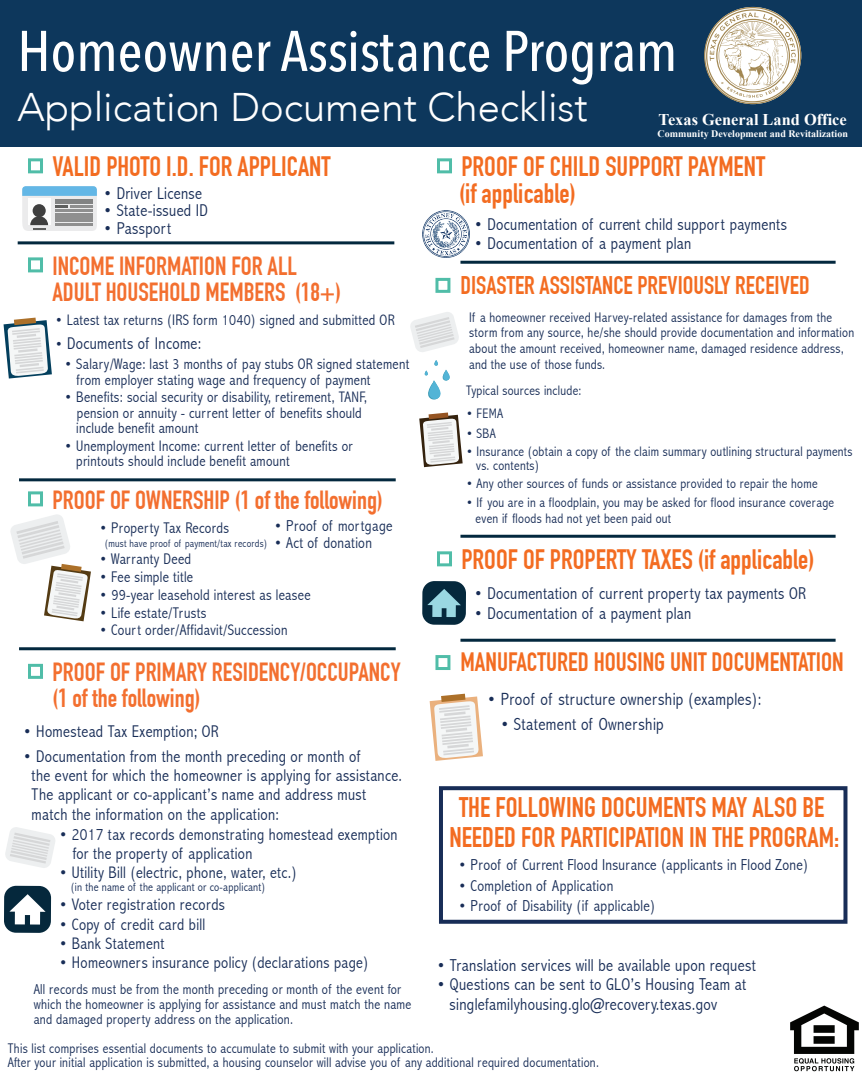
<style>
.page{position:relative;width:862px;height:1076px;background:#fff}
.page>*{position:absolute;margin:0;border:0;box-sizing:border-box;transform-origin:0 0}
.t1{font:500 56.7px "Avenir Next Condensed";color:#fff}
.t2{font:300 39.9px "Avenir";color:#fff}
.t3{font:700 27.7px/30.2px "DIN Condensed";color:#f36c21;text-align:center}
.t4{font:700 27.5px/27px "DIN Condensed";color:#f36c21}
.t5{font:700 26px "DIN Condensed";color:#f36c21}
.t6{font:700 25.7px/25.8px "DIN Condensed";color:#f36f2f}
.t7{font:700 25px "DIN Condensed";color:#f36c21}
.t8{font:300 condensed 17.7px "Abadi";letter-spacing:.02em;color:#182d57}
.t9{font:300 condensed 17.2px/19.8px "Abadi";letter-spacing:.02em;color:#182d57}
.t10{font:300 condensed 17.1px "Abadi";letter-spacing:.02em;color:#182d57}
.t11{font:300 condensed 17px/19.1px "Abadi";letter-spacing:.02em;color:#182d57}
.t12{font:300 condensed 16.7px/19.1px "Abadi";letter-spacing:.02em;color:#182d57}
.t13{font:700 16.4px "Times New Roman";color:#fff}
.t14{font:300 condensed 15.9px "Abadi";letter-spacing:.02em;color:#182d57}
.t15{font:300 condensed 15.8px "Abadi";letter-spacing:.02em;color:#182d57}
.t16{font:300 condensed 15.4px "Abadi";letter-spacing:.02em;color:#182d57}
.t17{font:300 condensed 15.2px/15.4px "Abadi";letter-spacing:.02em;color:#182d57}
.t18{font:300 condensed 14.4px/14.8px "Abadi";letter-spacing:.02em;color:#182d57}
.t19{font:300 condensed 14px/14.7px "Abadi";letter-spacing:.02em;color:#182d57}
.t20{font:300 condensed 13.9px/16px "Abadi";letter-spacing:.02em;color:#182d57}
.t21{font:300 condensed 13.8px/13.8px "Abadi";letter-spacing:.02em;color:#182d57}
.t22{font:300 condensed 12px "Abadi";letter-spacing:.02em;color:#182d57}
.t23{font:300 condensed 10.8px "Abadi";letter-spacing:.02em;color:#182d57}
.t24{font:700 10px "Times New Roman";color:#fff}
.s1{font-size:15.2px}
.s2{font-style:inherit}
</style>
<div class="page">
<div style="left:0;top:0;width:862px;height:146px;background:#0d375c"></div>
<svg style="left:410px;top:312px;width:49px;height:40px"></svg>
<svg style="left:5px;top:827px;width:50px;height:41px"></svg>
<svg style="left:704px;top:7px;width:97px;height:97px"></svg>
<svg style="left:22px;top:186px;width:75px;height:45px;background:#adc1cd"></svg>
<hr style="left:70px;top:205px;width:22px;height:3px;background:#8f8f8f">
<hr style="left:55px;top:210px;width:37px;height:2px;background:#8f8f8f">
<hr style="left:55px;top:213px;width:37px;height:2px;background:#8f8f8f">
<hr style="left:55px;top:216px;width:37px;height:2px;background:#8f8f8f">
<hr style="left:55px;top:220px;width:37px;height:2px;background:#8f8f8f">
<hr style="left:55px;top:223px;width:37px;height:2px;background:#8f8f8f">
<div style="left:28px;top:158px;width:15px;height:15px;border:3px solid #50bda8"></div>
<div style="left:437px;top:158px;width:15px;height:15px;border:3px solid #50bda8"></div>
<div style="left:435px;top:278px;width:15px;height:15px;border:3px solid #50bda8"></div>
<div style="left:435px;top:655px;width:15px;height:15px;border:3px solid #50bda8"></div>
<div style="left:437px;top:551px;width:15px;height:15px;border:3px solid #50bda8"></div>
<div style="left:28px;top:257px;width:15px;height:15px;border:3px solid #50bda8"></div>
<hr style="left:18px;top:241px;width:376px;height:3px;background:#03283e">
<hr style="left:460px;top:639px;width:376px;height:3px;background:#03283e">
<hr style="left:460px;top:261px;width:376px;height:3px;background:#03283e">
<hr style="left:460px;top:535px;width:376px;height:3px;background:#03283e">
<hr style="left:19px;top:478px;width:377px;height:3px;background:#03283e">
<div style="left:28px;top:491px;width:15px;height:15px;border:3px solid #50bda8"></div>
<div style="left:28px;top:664px;width:15px;height:15px;border:3px solid #50bda8"></div>
<hr style="left:19px;top:647px;width:377px;height:3px;background:#03283e">
<svg style="left:4px;top:318px;width:48px;height:61px"></svg>
<svg style="left:430px;top:694px;width:53px;height:67px"></svg>
<svg style="left:10px;top:514px;width:81px;height:107px"></svg>
<div style="left:4px;top:886px;width:47px;height:47px;background:#05283c;border-radius:12px"></div>
<svg style="left:9px;top:894px;width:37px;height:30px"></svg>
<div style="left:439px;top:786px;width:408px;height:138px;border:4px solid #182d57"></div>
<svg style="left:419px;top:412px;width:44px;height:55px"></svg>
<div style="left:422px;top:581px;width:44px;height:44px;background:#05283c;border-radius:12px"></div>
<svg style="left:427px;top:589px;width:34px;height:28px"></svg>
<svg style="left:424px;top:360px;width:26px;height:40px"></svg>
<img style="left:790px;top:1005px;width:69px;height:67px">
<img style="left:422px;top:210px;width:48px;height:48px">
<h1 class="t1" style="left:17px;top:17px;width:661px">Homeowner Assistance Program</h1>
<h2 class="t2" style="left:17px;top:84px;width:572px">Application Document Checklist</h2>
<p class="t13" style="left:659px;top:108px;width:190px">Texas General Land Office</p>
<p class="t24" style="left:658px;top:126px;width:192px">Community Development and Revitalization</p>
<h3 class="t4" style="left:52px;top:153px;width:280px">VALID PHOTO I.D. FOR APPLICANT</h3>
<h3 class="t4" style="left:459px;top:153px;width:307px">PROOF OF CHILD SUPPORT PAYMENT (if applicable)</h3>
<p class="t10" style="left:104px;top:183px;width:100px">• Driver License</p>
<p class="t10" style="left:104px;top:200px;width:106px">• State-issued ID</p>
<p class="t10" style="left:104px;top:218px;width:69px">• Passport</p>
<p class="t10" style="left:474px;top:214px;width:314px">• Documentation of current child support payments</p>
<p class="t10" style="left:474px;top:233px;width:219px">• Documentation of a payment plan</p>
<h3 class="t6" style="left:52px;top:253px;width:290px">INCOME INFORMATION FOR ALL<br>ADULT HOUSEHOLD MEMBERS (18+)</h3>
<p class="t17" style="left:55px;top:312px;width:341px">• Latest tax returns (IRS form 1040) signed and submitted OR</p>
<p class="t11" style="left:55px;top:333px;width:148px"><span class="s1">•</span> Documents of Income:</p>
<p class="t17" style="left:77px;top:357px;width:334px;text-indent:-12px">• Salary/Wage: last 3 months of pay stubs OR signed statement from employer stating wage and frequency of payment</p>
<p class="t17" style="left:76px;top:390px;width:292px;text-indent:-12px">• Benefits: social security or disability, retirement, TANF, pension or annuity - current letter of benefits should include benefit amount</p>
<p class="t17" style="left:76px;top:438px;width:278px;text-indent:-12px">• Unemployment Income: current letter of benefits or printouts should include benefit amount</p>
<h3 class="t6" style="left:52px;top:487px;width:332px">PROOF OF OWNERSHIP (1 of the following)</h3>
<p class="t15" style="left:274px;top:516px;width:120px">• Proof of mortgage</p>
<p class="t15" style="left:274px;top:533px;width:99px">• Act of donation</p>
<p class="t16" style="left:99px;top:519px;width:131px">• Property Tax Records</p>
<p class="t23" style="left:105px;top:537px;width:164px">(must have proof of payment/tax records)</p>
<p class="t16" style="left:99px;top:550px;width:93px">• Warranty Deed</p>
<p class="t16" style="left:99px;top:568px;width:95px">• Fee simple title</p>
<p class="t16" style="left:99px;top:586px;width:213px">• 99-year leasehold interest as leasee</p>
<p class="t16" style="left:99px;top:603px;width:109px">• Life estate/Trusts</p>
<p class="t16" style="left:99px;top:621px;width:190px">• Court order/Affidavit/Succession</p>
<h3 class="t7" style="left:460px;top:270px;width:351px">DISASTER ASSISTANCE PREVIOUSLY RECE<span class="s2">I</span>VED</h3>
<p class="t20" style="left:469px;top:309px;width:387px">If a homeowner received Harvey-related assistance for damages from the storm from any source, he/she should provide documentation and information about the amount received, homeowner name, damaged residence address, and the use of those funds.</p>
<p class="t21" style="left:466px;top:383px;width:117px">Typical sources include:</p>
<p class="t21" style="left:466px;top:407px;width:39px">• FEMA</p>
<p class="t21" style="left:466px;top:427px;width:31px">• SBA</p>
<p class="t21" style="left:476px;top:444px;width:378px;text-indent:-10px">• Insurance (obtain a copy of the claim summary outlining structural payments vs. contents)</p>
<p class="t21" style="left:466px;top:476px;width:353px">• Any other sources of funds or assistance provided to repair the home</p>
<p class="t21" style="left:475px;top:495px;width:360px;line-height:15.8px;text-indent:-9px">• If you are in a floodplain, you may be asked for flood insurance coverage even if floods had not yet been paid out</p>
<h3 class="t4" style="left:461px;top:546px;width:355px">PROOF OF PROPERTY TAXES (if applicable)</h3>
<p class="t10" style="left:474px;top:583px;width:333px">• Documentation of current property tax payments OR</p>
<p class="t10" style="left:474px;top:603px;width:219px">• Documentation of a payment plan</p>
<h3 class="t5" style="left:460px;top:646px;width:385px">MANUFACTURED HOUSING UNIT DOCUMENTATION</h3>
<h3 class="t6" style="left:52px;top:660px;width:350px">PROOF OF PRIMARY RESIDENCY/OCCUPANCY (1 of the following)</h3>
<p class="t8" style="left:487px;top:689px;width:276px">• Proof of structure ownership (examples):</p>
<p class="t8" style="left:500px;top:714px;width:165px">• Statement of Ownership</p>
<p class="t11" style="left:23px;top:722px;width:197px">• Homestead Tax Exemption; OR</p>
<p class="t11" style="left:32px;top:747px;width:372px;text-indent:-8px">• Documentation from the month preceding or month of<br>the event for which the homeowner is applying for assistance.<br>The applicant or co-applicant’s name and address must match the information on the application:</p>
<p class="t12" style="left:73px;top:825px;width:326px;text-indent:-14px">• 2017 tax records demonstrating homestead exemption for the property of application</p>
<p class="t12" style="left:59px;top:863px;width:239px">• Utility Bill (electric, phone, water, etc.)</p>
<p class="t22" style="left:71px;top:880px;width:196px">(in the name of the applicant or co-applicant)</p>
<p class="t12" style="left:59px;top:895px;width:167px">• Voter registration records</p>
<p class="t12" style="left:59px;top:914px;width:148px">• Copy of credit card bill</p>
<p class="t12" style="left:59px;top:934px;width:107px">• Bank Statement</p>
<p class="t12" style="left:59px;top:953px;width:311px">• Homeowners insurance policy (declarations page)</p>
<p class="t18" style="left:34px;top:982px;width:379px">All records must be from the month preceding or month of the event for which the homeowner is applying for assistance and must match the name and damaged property address on the application.</p>
<h3 class="t3" style="left:449px;top:792px;width:391px">THE FOLLOWING DOCUMENTS MAY ALSO BE<br>NEEDED FOR PARTICIPATION IN THE PROGRAM:</h3>
<p class="t14" style="left:458px;top:856px;width:351px">• Proof of Current Flood Insurance (applicants in Flood Zone)</p>
<p class="t14" style="left:458px;top:876px;width:156px">• Completion of Application</p>
<p class="t14" style="left:458px;top:896px;width:198px">• Proof of Disability (if applicable)</p>
<p class="t9" style="left:437px;top:955px;width:321px">• Translation services will be available upon request</p>
<p class="t9" style="left:450px;top:975px;width:298px;text-indent:-13px">• Questions can be sent to GLO’s Housing Team at singlefamilyhousing.glo@recovery.texas.gov</p>
<p class="t19" style="left:8px;top:1040px;width:593px">This list comprises essential documents to accumulate to submit with your application.<br>After your initial application is submitted, a housing counselor will advise you of any additional required documentation.</p>
</div>
